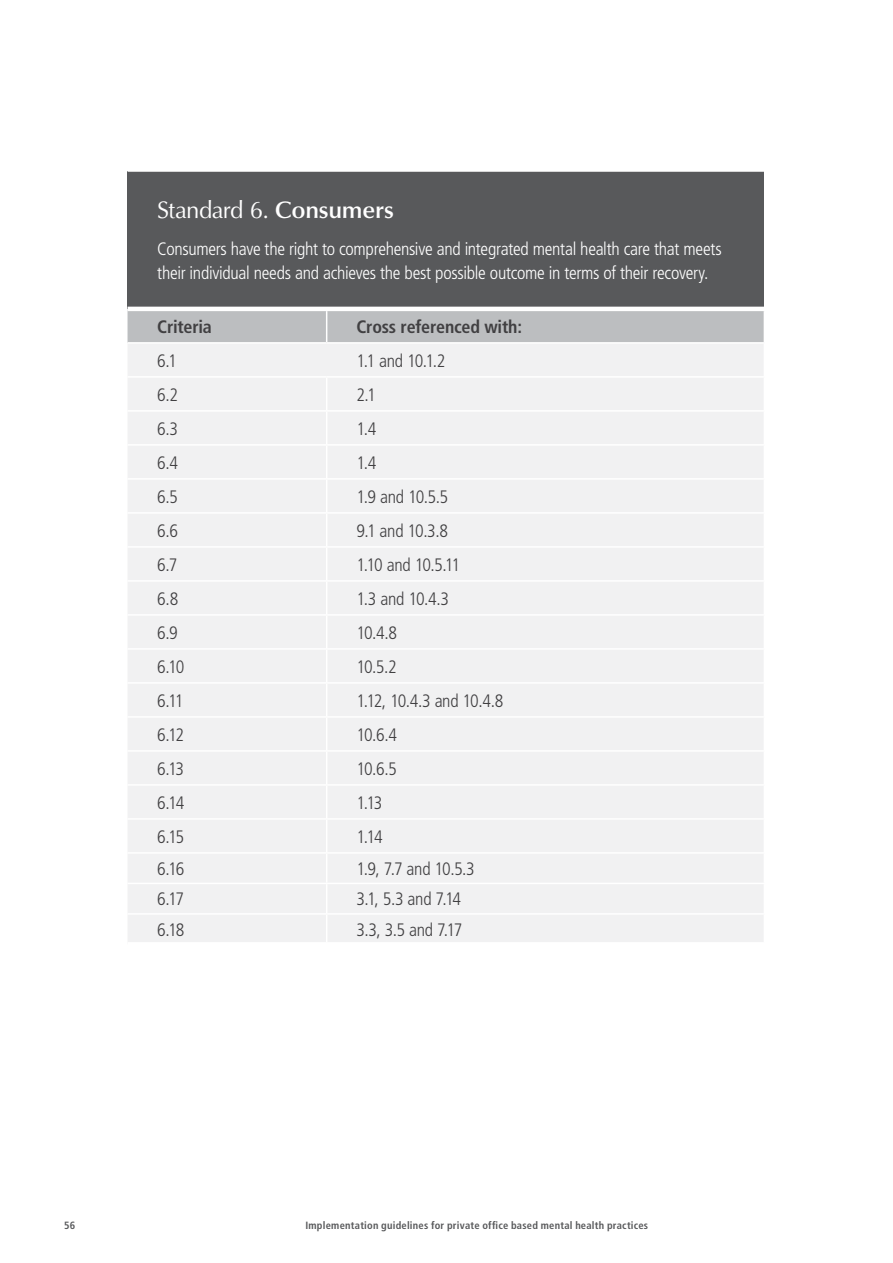
<style>
.page{position:relative;width:893px;height:1263px;background:#fff}
.page>*{position:absolute;margin:0;border:0;box-sizing:border-box;transform-origin:0 0}
.t1{font:24px "Optima";letter-spacing:-.025em;color:#fff}
.t2{font:300 condensed 18px "Frutiger LT Std";letter-spacing:-.055em;color:#414042}
.t3{font:300 condensed 18px/24px "Frutiger LT Std";letter-spacing:-.015em;color:#fff}
.t4{font:700 condensed 18px "Frutiger LT Std";letter-spacing:-.015em;color:#414042}
.t5{font:700 condensed 10.5px "Frutiger LT Std";letter-spacing:.02em;color:#58595b}
.s1{font-weight:600}
</style>
<div class="page">
<div style="left:128px;top:171px;width:636px;height:138px;background:#58595b"></div>
<div style="left:128px;top:311px;width:636px;height:31px;background:#bcbec0"></div>
<div style="left:128px;top:344px;width:635px;height:598px;background:#f1f1f2"></div>
<hr style="left:326px;top:311px;width:1px;height:31px;background:#fff">
<hr style="left:128px;top:376px;width:199px;height:2px;background:#fff">
<hr style="left:326px;top:378px;width:1px;height:32px;background:#fff">
<hr style="left:128px;top:410px;width:637px;height:2px;background:#fff">
<hr style="left:326px;top:412px;width:1px;height:32px;background:#fff">
<hr style="left:128px;top:444px;width:637px;height:2px;background:#fff">
<hr style="left:326px;top:446px;width:1px;height:32px;background:#fff">
<hr style="left:128px;top:478px;width:637px;height:2px;background:#fff">
<hr style="left:326px;top:480px;width:1px;height:32px;background:#fff">
<hr style="left:128px;top:512px;width:637px;height:2px;background:#fff">
<hr style="left:326px;top:514px;width:1px;height:32px;background:#fff">
<hr style="left:128px;top:546px;width:637px;height:2px;background:#fff">
<hr style="left:326px;top:548px;width:1px;height:32px;background:#fff">
<hr style="left:128px;top:580px;width:637px;height:2px;background:#fff">
<hr style="left:326px;top:582px;width:1px;height:32px;background:#fff">
<hr style="left:128px;top:614px;width:637px;height:2px;background:#fff">
<hr style="left:326px;top:616px;width:1px;height:32px;background:#fff">
<hr style="left:128px;top:648px;width:637px;height:2px;background:#fff">
<hr style="left:326px;top:650px;width:1px;height:32px;background:#fff">
<hr style="left:128px;top:682px;width:637px;height:2px;background:#fff">
<hr style="left:326px;top:684px;width:1px;height:32px;background:#fff">
<hr style="left:128px;top:716px;width:637px;height:2px;background:#fff">
<hr style="left:326px;top:718px;width:1px;height:32px;background:#fff">
<hr style="left:128px;top:750px;width:637px;height:2px;background:#fff">
<hr style="left:326px;top:752px;width:1px;height:32px;background:#fff">
<hr style="left:128px;top:784px;width:637px;height:2px;background:#fff">
<hr style="left:326px;top:786px;width:1px;height:32px;background:#fff">
<hr style="left:128px;top:818px;width:637px;height:2px;background:#fff">
<hr style="left:326px;top:820px;width:1px;height:32px;background:#fff">
<hr style="left:128px;top:852px;width:637px;height:2px;background:#fff">
<hr style="left:128px;top:883px;width:637px;height:1px;background:#fff">
<hr style="left:128px;top:913px;width:637px;height:2px;background:#fff">
<svg style="left:326px;top:854px;width:1px;height:88px"></svg>
<hr style="left:128px;top:170px;width:636px;height:2px;background:#fff">
<hr style="left:128px;top:307px;width:637px;height:4px;background:#fff">
<hr style="left:327px;top:376px;width:438px;height:2px;background:#fff">
<h1 class="t1" style="left:157px;top:200px;width:238px">Standard 6. <span class="s1">Consumers</span></h1>
<p class="t3" style="left:157px;top:238px;width:566px">Consumers have the right to comprehensive and integrated mental health care that meets their individual needs and achieves the best possible outcome in terms of their recovery.</p>
<p class="t4" style="left:157px;top:319px;width:56px">Criteria</p>
<p class="t4" style="left:356px;top:319px;width:167px">Cross referenced with:</p>
<p class="t2" style="left:157px;top:353px;width:21px">6.1</p>
<p class="t2" style="left:356px;top:353px;width:91px">1.1 and 10.1.2</p>
<p class="t2" style="left:157px;top:387px;width:22px">6.2</p>
<p class="t2" style="left:356px;top:387px;width:21px">2.1</p>
<p class="t2" style="left:157px;top:421px;width:22px">6.3</p>
<p class="t2" style="left:356px;top:421px;width:22px">1.4</p>
<p class="t2" style="left:157px;top:455px;width:22px">6.4</p>
<p class="t2" style="left:356px;top:455px;width:22px">1.4</p>
<p class="t2" style="left:157px;top:489px;width:22px">6.5</p>
<p class="t2" style="left:356px;top:489px;width:93px">1.9 and 10.5.5</p>
<p class="t2" style="left:157px;top:523px;width:22px">6.6</p>
<p class="t2" style="left:356px;top:523px;width:93px">9.1 and 10.3.8</p>
<p class="t2" style="left:157px;top:557px;width:22px">6.7</p>
<p class="t2" style="left:356px;top:557px;width:105px">1.10 and 10.5.11</p>
<p class="t2" style="left:157px;top:591px;width:23px">6.8</p>
<p class="t2" style="left:356px;top:591px;width:94px">1.3 and 10.4.3</p>
<p class="t2" style="left:157px;top:625px;width:22px">6.9</p>
<p class="t2" style="left:356px;top:625px;width:42px">10.4.8</p>
<p class="t2" style="left:157px;top:659px;width:29px">6.10</p>
<p class="t2" style="left:356px;top:659px;width:42px">10.5.2</p>
<p class="t2" style="left:157px;top:693px;width:28px">6.11</p>
<p class="t2" style="left:356px;top:693px;width:148px">1.12, 10.4.3 and 10.4.8</p>
<p class="t2" style="left:157px;top:727px;width:28px">6.12</p>
<p class="t2" style="left:356px;top:727px;width:42px">10.6.4</p>
<p class="t2" style="left:157px;top:761px;width:28px">6.13</p>
<p class="t2" style="left:356px;top:761px;width:42px">10.6.5</p>
<p class="t2" style="left:157px;top:795px;width:29px">6.14</p>
<p class="t2" style="left:356px;top:795px;width:28px">1.13</p>
<p class="t2" style="left:157px;top:829px;width:28px">6.15</p>
<p class="t2" style="left:356px;top:829px;width:28px">1.14</p>
<p class="t2" style="left:157px;top:861px;width:29px">6.16</p>
<p class="t2" style="left:356px;top:861px;width:120px">1.9, 7.7 and 10.5.3</p>
<p class="t2" style="left:157px;top:891px;width:28px">6.17</p>
<p class="t2" style="left:356px;top:891px;width:106px">3.1, 5.3 and 7.14</p>
<p class="t2" style="left:157px;top:922px;width:29px">6.18</p>
<p class="t2" style="left:356px;top:922px;width:107px">3.3, 3.5 and 7.17</p>
<p class="t5" style="left:64px;top:1221px;width:13px">56</p>
<p class="t5" style="left:305px;top:1221px;width:344px">Implementation guidelines for private office based mental health practices</p>
</div>
